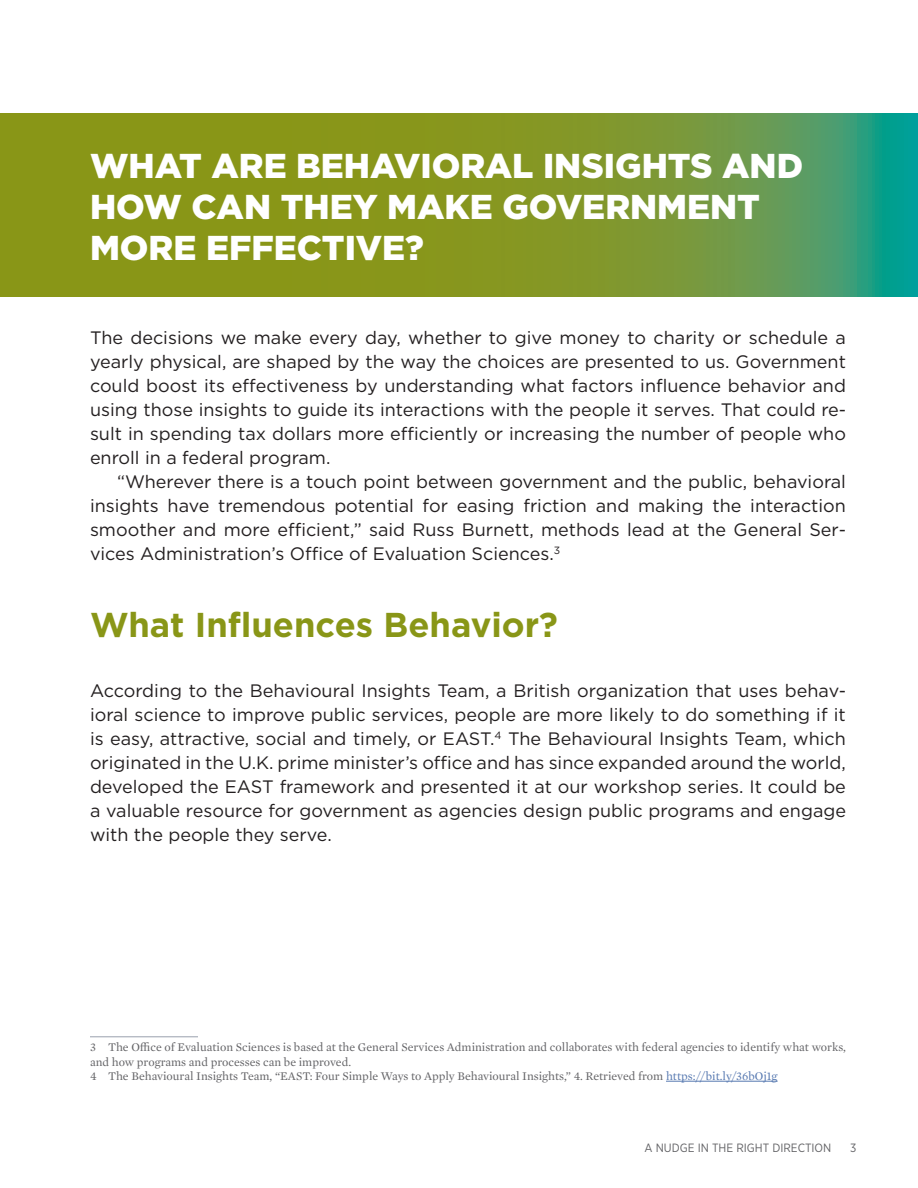
<style>
.page{position:relative;width:918px;height:1188px;background:#fff}
.page>*{position:absolute;margin:0;border:0;box-sizing:border-box;transform-origin:0 0}
.Section_Title{font:900 34.5px/41.4px "Gotham";color:#fff}
.Sub-heading{font:700 34.5px "Gotham";color:#899617}
.Body_Copy{font:18px/24px "Gotham";color:#231f20;text-align:justify}
.Body_Copy_Indent{font:18px/24px "Gotham";color:#231f20;text-align:justify}
.Footnote{font:12px/14.4px "Mercury Text G1";color:#636366}
.t1{font:12px "Gotham Narrow";color:#636366}
.s1{color:#5678b0}
</style>
<div class="page">
<hr style="left:90px;top:1037px;width:108px;height:1px;background:#99a1ae">
<hr style="left:666px;top:1081px;width:112px;height:1px;background:#5678b0">
<svg style="left:0;top:114px;width:918px;height:182px;background:#779730"></svg>
<p class="Section_Title" style="left:90px;top:144px;width:715px">WHAT ARE BEHAVIORAL INSIGHTS AND<br>HOW CAN THEY MAKE GOVERNMENT<br>MORE EFFECTIVE?</p>
<p class="Body_Copy" style="left:90px;top:325px;width:758px">The decisions we make every day, whether to give money to charity or schedule a yearly physical, are shaped by the way the choices are presented to us. Government could boost its effectiveness by understanding what factors influence behavior and using those insights to guide its interactions with the people it serves. That could re&shy;sult in spending tax dollars more efficiently or increasing the number of people who enroll in a federal program.</p>
<p class="Body_Copy_Indent" style="left:90px;top:469px;width:758px;text-indent:27px">“Wherever there is a touch point between government and the public, behavioral insights have tremendous potential for easing friction and making the interaction smoother and more efficient,” said Russ Burnett, methods lead at the General Ser&shy;vices Administration’s Office of Evaluation Sciences.<sup>3</sup></p>
<p class="Sub-heading" style="left:90px;top:604px;width:470px">What Influences Behavior?</p>
<p class="Body_Copy" style="left:90px;top:679px;width:758px">According to the Behavioural Insights Team, a British organization that uses behav&shy;ioral science to improve public services, people are more likely to do something if it is easy, attractive, social and timely, or EAST.<sup>4</sup> The Behavioural Insights Team, which originated in the U.K. prime minister’s office and has since expanded around the world, developed the EAST framework and presented it at our workshop series. It could be a valuable resource for government as agencies design public programs and engage with the people they serve.</p>
<p class="Footnote" style="left:90px;top:1039px;width:758px">3 The Office of Evaluation Sciences is based at the General Services Administration and collaborates with federal agencies to identify what works, and how programs and processes can be improved.</p>
<p class="Footnote" style="left:90px;top:1068px;width:689px">4 The Behavioural Insights Team, “EAST: Four Simple Ways to Apply Behavioural Insights,” 4. Retrieved from <span class="s1">https://bit.ly/36bOj1g</span></p>
<p class="t1" style="left:645px;top:1141px;width:188px">A NUDGE IN THE RIGHT DIRECTION</p>
<p class="t1" style="left:850px;top:1141px;width:8px">3</p>
</div>
